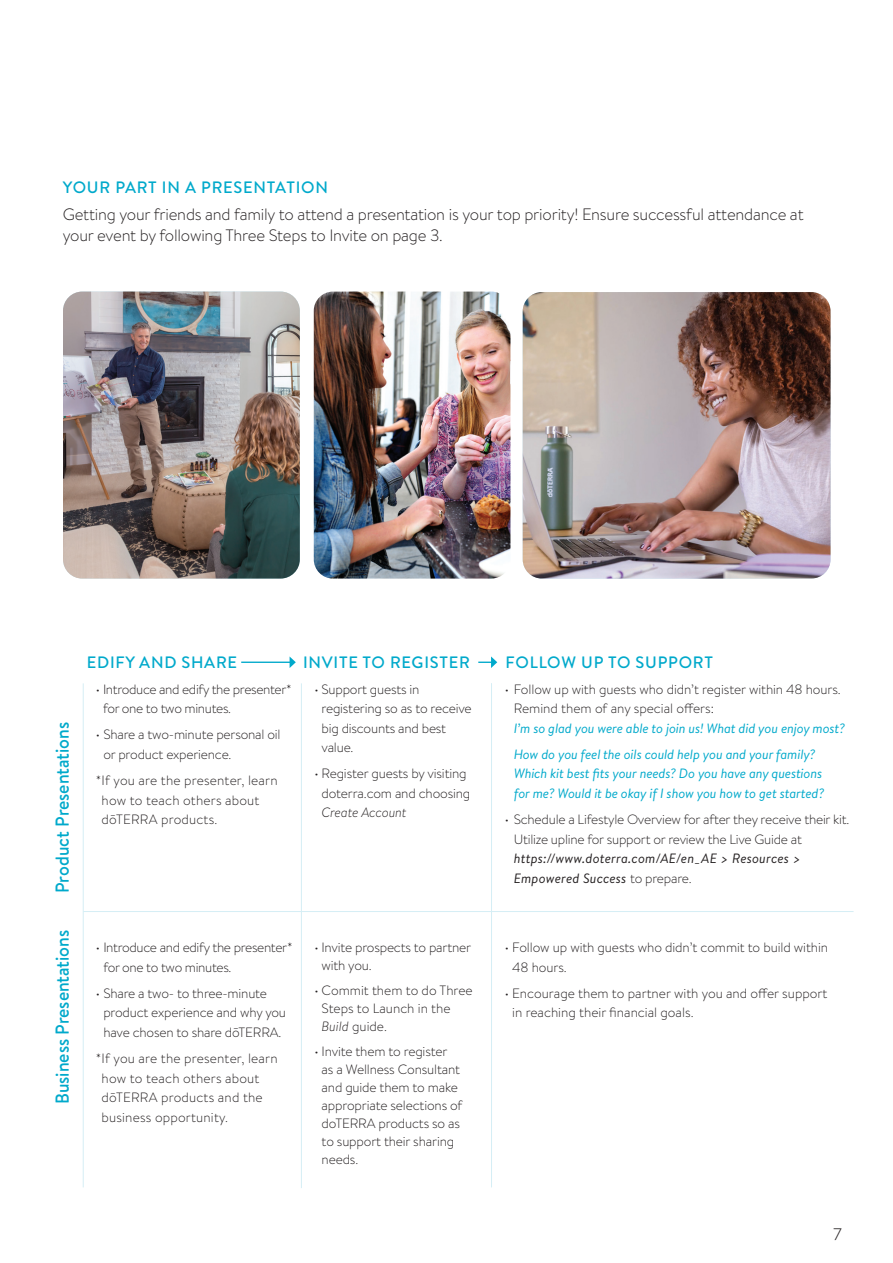
<style>
.page{position:relative;width:893px;height:1263px;background:#fff}
.page>*{position:absolute;margin:0;border:0;box-sizing:border-box;transform-origin:0 0}
.Subhead_1a__space_for_script{font:500 18.75px "Brandon Text";letter-spacing:-.005em;color:#00a9cb;scale:.95 1}
.Body_Copy__10pt___14pt{font:300 16.5px/21px "Brandon Text";letter-spacing:-.015em;color:#231f20}
.Body_Copy__10pt___14pt-2{font:500 16.5px "Brandon Text";letter-spacing:.045em;color:#00a9cb}
.t1{font:300 16.5px "Raleway";color:#231f20}
.Body_Copy__10pt___14pt-3{font:300 13.5px/19.5px "Brandon Text";letter-spacing:-.01em;color:#231f20}
.Body_Copy__10pt___14pt-4{font:300 13.5px/19.5px "Brandon Text";letter-spacing:.015em;color:#231f20}
.Body_Copy__10pt___14pt-5{font:italic 13.5px/19.5px "Brandon Text";letter-spacing:-.01em;color:#00a9cb}
.s1{font-style:italic}
.s2{font-weight:400;font-style:italic;color:#00a9cb}
.s3{font-weight:400;font-style:italic}
</style>
<div class="page">
<img style="left:63px;top:292px;width:237px;height:287px">
<img style="left:314px;top:292px;width:196px;height:287px">
<img style="left:523px;top:292px;width:307px;height:287px">
<hr style="left:241px;top:661px;width:49px;height:2px;background:#00a9cb">
<svg style="left:290px;top:657px;width:6px;height:11px"></svg>
<svg style="left:478px;top:656px;width:19px;height:12px"></svg>
<hr style="left:83px;top:911px;width:770px;height:1px;background:#d5eef5">
<hr style="left:301px;top:683px;width:1px;height:505px;background:#d5eef5">
<hr style="left:83px;top:683px;width:1px;height:504px;background:#d5eef5">
<hr style="left:491px;top:683px;width:1px;height:504px;background:#d5eef5">
<p class="Body_Copy__10pt___14pt-2" style="left:63px;top:175px;width:267px">YOUR PART IN A PRESENTATION</p>
<p class="Body_Copy__10pt___14pt" style="left:63px;top:203px;width:742px">Getting your friends and family to attend a presentation is your top priority! Ensure successful attendance at your event by following Three Steps to Invite on page 3.</p>
<p class="Subhead_1a__space_for_script" style="left:49px;top:893px;width:181px;rotate:-90deg">Product Presentations</p>
<p class="Subhead_1a__space_for_script" style="left:49px;top:1104px;width:185px;rotate:-90deg">Business Presentations</p>
<p class="Body_Copy__10pt___14pt-2" style="left:87px;top:651px;width:152px">EDIFY AND SHARE</p>
<p class="Body_Copy__10pt___14pt-3" style="left:103px;top:679px;width:190px;text-indent:-7px">• Introduce and edify the presenter* for one to two minutes.</p>
<p class="Body_Copy__10pt___14pt-3" style="left:103px;top:724px;width:179px;text-indent:-7px">• Share a two-minute personal oil or product experience.</p>
<p class="Body_Copy__10pt___14pt-4" style="left:102px;top:770px;width:178px;text-indent:-6px">*If you are the presenter, learn how to teach others about dōTERRA products.</p>
<p class="Body_Copy__10pt___14pt-2" style="left:303px;top:651px;width:168px">INVITE TO REGISTER</p>
<p class="Body_Copy__10pt___14pt-2" style="left:506px;top:651px;width:209px">FOLLOW UP TO SUPPORT</p>
<p class="Body_Copy__10pt___14pt-3" style="left:321px;top:679px;width:152px;text-indent:-7px">• Support guests in registering so as to receive big discounts and best value.</p>
<p class="Body_Copy__10pt___14pt-3" style="left:321px;top:763px;width:150px;text-indent:-7px">• Register guests by visiting doterra.com and choosing<br><span class="s1">Create Account</span></p>
<p class="Body_Copy__10pt___14pt-3" style="left:514px;top:679px;width:333px;text-indent:-9px">• Follow up with guests who didn’t register within 48 hours.<br>Remind them of any special offers:<br><span class="s2">I’m so glad you were able to join us! What did you enjoy most?</span></p>
<p class="Body_Copy__10pt___14pt-5" style="left:514px;top:744px;width:312px">How do you feel the oils could help you and your family?<br>Which kit best fits your needs? Do you have any questions for me? Would it be okay if I show you how to get started?</p>
<p class="Body_Copy__10pt___14pt-3" style="left:514px;top:809px;width:337px;text-indent:-9px">• Schedule a Lifestyle Overview for after they receive their kit.<br>Utilize upline for support or review the Live Guide at <span class="s3">https://www.doterra.com/AE/en_AE &gt; Resources &gt; Empowered Success</span> to prepare.</p>
<p class="Body_Copy__10pt___14pt-3" style="left:103px;top:937px;width:191px;text-indent:-7px">• Introduce and edify the presenter* for one to two minutes.</p>
<p class="Body_Copy__10pt___14pt-3" style="left:103px;top:983px;width:184px;text-indent:-7px">• Share a two- to three-minute product experience and why you have chosen to share dōTERRA.</p>
<p class="Body_Copy__10pt___14pt-4" style="left:102px;top:1048px;width:178px;text-indent:-6px">*If you are the presenter, learn how to teach others about dōTERRA products and the business opportunity.</p>
<p class="Body_Copy__10pt___14pt-3" style="left:321px;top:938px;width:151px;line-height:18px;text-indent:-7px">• Invite prospects to partner with you.</p>
<p class="Body_Copy__10pt___14pt-3" style="left:321px;top:981px;width:153px;line-height:18px;text-indent:-7px">• Commit them to do Three<br>Steps to Launch in the<br><span class="s1">Build</span> guide.</p>
<p class="Body_Copy__10pt___14pt-3" style="left:322px;top:1041px;width:142px;line-height:18px;text-indent:-7px">• Invite them to register as a Wellness Consultant and guide them to make appropriate selections of doTERRA products so as to support their sharing needs.</p>
<p class="Body_Copy__10pt___14pt-3" style="left:512px;top:937px;width:317px;text-indent:-7px">• Follow up with guests who didn’t commit to build within<br>48 hours.</p>
<p class="Body_Copy__10pt___14pt-3" style="left:512px;top:983px;width:317px;text-indent:-7px">• Encourage them to partner with you and offer support in reaching their financial goals.</p>
<p class="t1" style="left:833px;top:1222px;width:10px">7</p>
</div>
